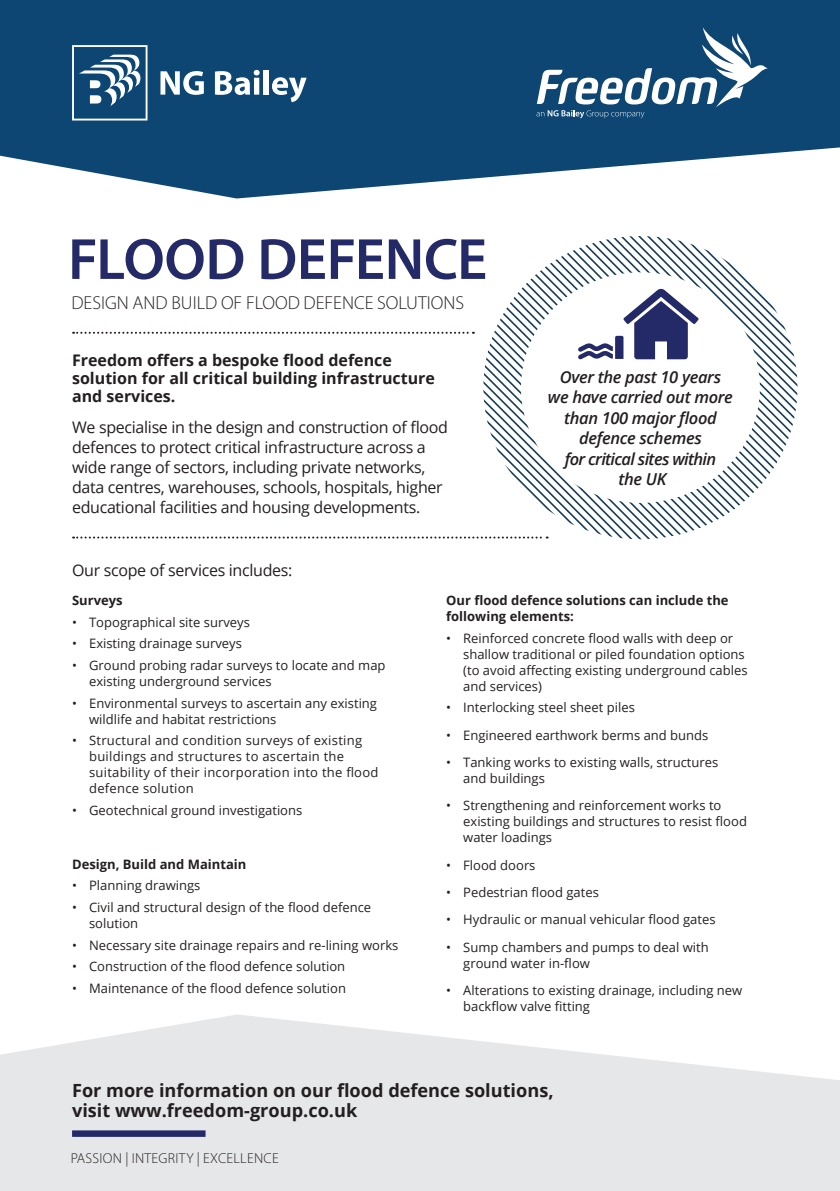
<style>
.page{position:relative;width:840px;height:1191px;background:#fff}
.page>*{position:absolute;margin:0;border:0;box-sizing:border-box;transform-origin:0 0}
.t1{font:600 58.6px "Myriad Pro";letter-spacing:-.005em;color:#242968}
.t2{font:300 18.8px "Myriad Pro";color:#231f20}
.t3{font:700 18.2px/20px "Open Sans";color:#231f20}
.t4{font:italic 600 16.4px/20.6px "Open Sans";letter-spacing:-.02em;color:#231f20;text-align:center}
.t5{font:16px/20px "Open Sans";letter-spacing:-.02em;color:#231f20}
.t6{font:700 16px/18px "Open Sans";color:#231f20}
.t7{font:300 14.4px "Myriad Pro";letter-spacing:.02em;color:#231f20}
.t8{font:13px/16px "Open Sans";color:#231f20}
.t9{font:13px/16px "Open Sans";letter-spacing:.02em;color:#231f20}
.t10{font:700 13px/16px "Open Sans";color:#231f20}
</style>
<div class="page">
<svg style="left:73px;top:536px;width:410px;height:2px"></svg>
<svg style="left:73px;top:332px;width:400px;height:2px"></svg>
<svg style="left:0;top:0;width:839px;height:198px;background:#306087"></svg>
<svg style="left:536px;top:27px;width:231px;height:91px"></svg>
<svg style="left:0;top:1014px;width:839px;height:177px;fill:#e6e7e9"></svg>
<svg style="left:160px;top:71px;width:44px;height:24px"></svg>
<svg style="left:215px;top:70px;width:44px;height:25px"></svg>
<div style="left:254px;top:78px;width:5px;height:17px;background:#fff"></div>
<div style="left:263px;top:70px;width:5px;height:25px;background:#fff"></div>
<svg style="left:272px;top:77px;width:34px;height:25px"></svg>
<svg style="left:72px;top:45px;width:75px;height:75px"></svg>
<div style="left:72px;top:1130px;width:133px;height:6px;background:#242968"></div>
<svg style="left:483px;top:236px;width:314px;height:303px"></svg>
<div style="left:520px;top:272px;width:239px;height:231px;background:#fff;border-radius:50%"></div>
<svg style="left:577px;top:289px;width:121px;height:70px"></svg>
<p class="t1" style="left:68px;top:222px;width:420px">FLOOD DEFENCE</p>
<p class="t2" style="left:71px;top:291px;width:394px">DESIGN AND BUILD OF FLOOD DEFENCE SOLUTIONS</p>
<p class="t6" style="left:72px;top:351px;width:364px">Freedom offers a bespoke flood defence solution for all critical building infrastructure and services.</p>
<p class="t5" style="left:72px;top:417px;width:377px">We specialise in the design and construction of flood defences to protect critical infrastructure across a wide range of sectors, including private networks, data centres, warehouses, schools, hospitals, higher educational facilities and housing developments.</p>
<p class="t5" style="left:72px;top:559px;width:222px">Our scope of services includes:</p>
<p class="t4" style="left:559px;top:366px;width:163px">Over the past 10 years</p>
<p class="t4" style="left:547px;top:386px;width:186px">we have carried out more than 100 major flood defence schemes<br>for critical sites within<br>the UK</p>
<p class="t10" style="left:72px;top:592px;width:52px">Surveys</p>
<p class="t8" style="left:72px;top:613px;width:179px">• Topographical site surveys</p>
<p class="t8" style="left:72px;top:635px;width:171px">• Existing drainage surveys</p>
<p class="t8" style="left:89px;top:657px;width:298px;text-indent:-17px">• Ground probing radar surveys to locate and map existing underground services</p>
<p class="t8" style="left:89px;top:694px;width:289px;text-indent:-17px">• Environmental surveys to ascertain any existing wildlife and habitat restrictions</p>
<p class="t9" style="left:89px;top:732px;width:291px;text-indent:-17px">• Structural and condition surveys of existing buildings and structures to ascertain the suitability of their incorporation into the flood defence solution</p>
<p class="t8" style="left:72px;top:802px;width:232px">• Geotechnical ground investigations</p>
<p class="t10" style="left:72px;top:855px;width:176px">Design, Build and Maintain</p>
<p class="t8" style="left:72px;top:877px;width:130px">• Planning drawings</p>
<p class="t8" style="left:89px;top:899px;width:283px;text-indent:-17px">• Civil and structural design of the flood defence solution</p>
<p class="t8" style="left:72px;top:936px;width:327px">• Necessary site drainage repairs and re-lining works</p>
<p class="t8" style="left:72px;top:958px;width:274px">• Construction of the flood defence solution</p>
<p class="t8" style="left:72px;top:980px;width:275px">• Maintenance of the flood defence solution</p>
<p class="t10" style="left:446px;top:592px;width:284px">Our flood defence solutions can include the following elements:</p>
<p class="t8" style="left:463px;top:629px;width:286px;text-indent:-17px">• Reinforced concrete flood walls with deep or shallow traditional or piled foundation options (to avoid affecting existing underground cables and services)</p>
<p class="t8" style="left:446px;top:699px;width:190px">• Interlocking steel sheet piles</p>
<p class="t8" style="left:446px;top:726px;width:263px">• Engineered earthwork berms and bunds</p>
<p class="t8" style="left:463px;top:754px;width:256px;text-indent:-17px">• Tanking works to existing walls, structures and buildings</p>
<p class="t8" style="left:463px;top:797px;width:285px;text-indent:-17px">• Strengthening and reinforcement works to existing buildings and structures to resist flood water loadings</p>
<p class="t8" style="left:446px;top:856px;width:91px">• Flood doors</p>
<p class="t8" style="left:446px;top:884px;width:154px">• Pedestrian flood gates</p>
<p class="t8" style="left:446px;top:911px;width:271px">• Hydraulic or manual vehicular flood gates</p>
<p class="t8" style="left:463px;top:938px;width:247px;text-indent:-17px">• Sump chambers and pumps to deal with ground water in-flow</p>
<p class="t8" style="left:463px;top:982px;width:280px;text-indent:-17px">• Alterations to existing drainage, including new backflow valve fitting</p>
<p class="t3" style="left:72px;top:1079px;width:483px">For more information on our flood defence solutions, visit www.freedom-group.co.uk</p>
<p class="t7" style="left:71px;top:1149px;width:209px">PASSION | INTEGRITY | EXCELLENCE</p>
</div>
